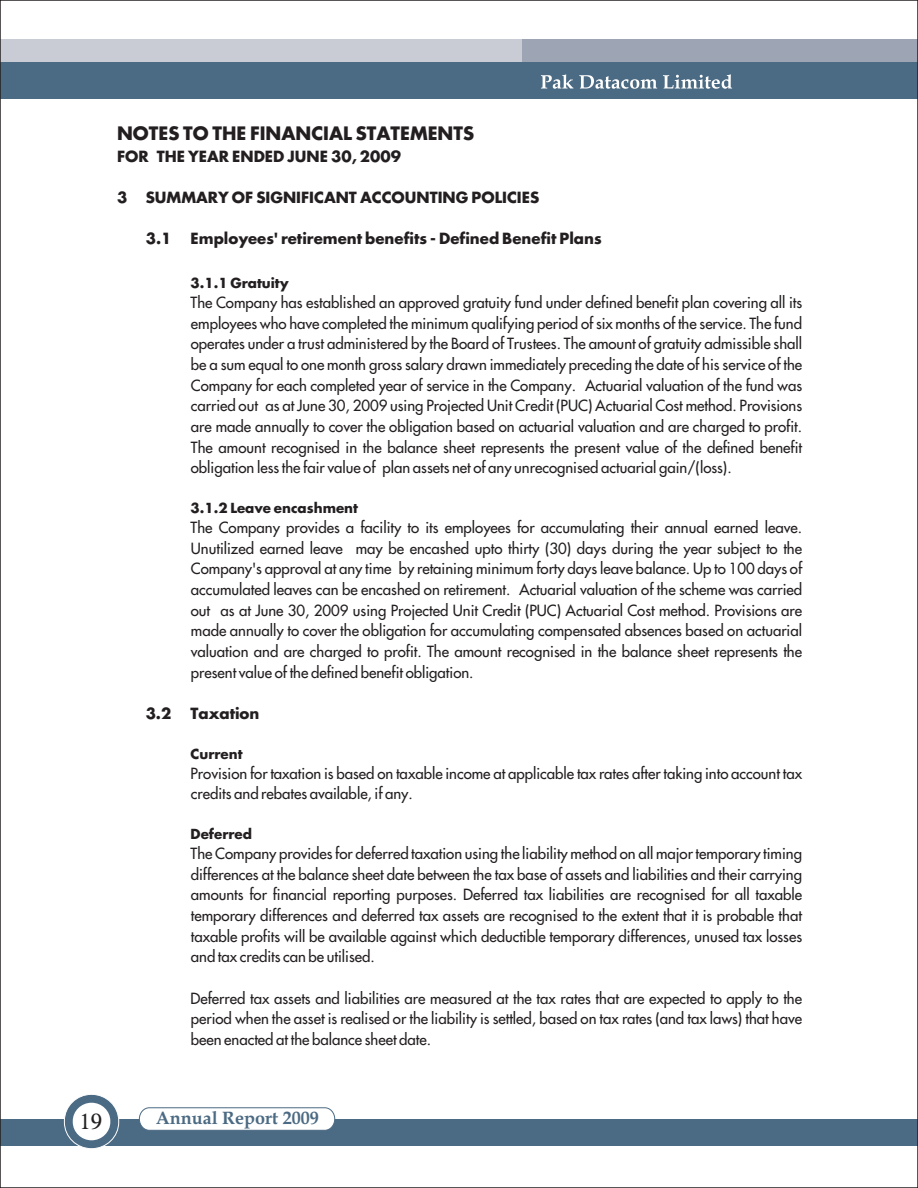
<style>
.page{position:relative;width:918px;height:1188px;background:#fff}
.page>*{position:absolute;margin:0;border:0;box-sizing:border-box;transform-origin:0 0}
.t1{font:22.5px "CG Times";color:#231f20}
.t2{font:700 18px "Futura FC";color:#231f20}
.t3{font:700 18px "Book Antiqua";color:#4b6a83}
.t4{font:15px/20.7px "Futura FC";color:#231f20;text-align:justify}
.t5{font:700 15px "Futura FC";color:#231f20}
.t6{font:700 13.5px "Futura FC";color:#231f20}
</style>
<div class="page">
<div style="left:0;top:39px;width:875px;height:59px;background:#c9ccd4"></div>
<div style="left:522px;top:39px;width:396px;height:59px;background:#9da4b4"></div>
<div style="left:0;top:62px;width:918px;height:36px;background:#4b6a83"></div>
<svg style="left:541px;top:74px;width:191px;height:15px"></svg>
<div style="left:0;top:1119px;width:918px;height:27px;background:#4b6a83"></div>
<svg style="left:139px;top:1107px;width:196px;height:23px"></svg>
<svg style="left:64px;top:1094px;width:55px;height:55px"></svg>
<div style="left:73px;top:1103px;width:37px;height:37px;background:#fff;border-radius:19px"></div>
<p class="t2" style="left:117px;top:125px;width:359px">NOTES TO THE FINANCIAL STATEMENTS</p>
<p class="t5" style="left:117px;top:149px;width:286px">FOR THE YEAR ENDED JUNE 30, 2009</p>
<p class="t5" style="left:117px;top:190px;width:424px">3 SUMMARY OF SIGNIFICANT ACCOUNTING POLICIES</p>
<p class="t5" style="left:146px;top:231px;width:27px">3.1</p>
<p class="t5" style="left:191px;top:231px;width:413px">Employees' retirement benefits - Defined Benefit Plans</p>
<p class="t6" style="left:191px;top:276px;width:100px">3.1.1 Gratuity</p>
<p class="t4" style="left:191px;top:293px;width:613px">The Company has established an approved gratuity fund under defined benefit plan covering all its employees who have completed the minimum qualifying period of six months of the service. The fund operates under a trust administered by the Board of Trustees. The amount of gratuity admissible shall be a sum equal to one month gross salary drawn immediately preceding the date of his service of the Company for each completed year of service in the Company. Actuarial valuation of the fund was carried out as at June 30, 2009 using Projected Unit Credit (PUC) Actuarial Cost method. Provisions are made annually to cover the obligation based on actuarial valuation and are charged to profit.<br>The amount recognised in the balance sheet represents the present value of the defined benefit obligation less the fair value of plan assets net of any unrecognised actuarial gain/(loss).</p>
<p class="t6" style="left:191px;top:501px;width:169px">3.1.2 Leave encashment</p>
<p class="t4" style="left:191px;top:518px;width:613px">The Company provides a facility to its employees for accumulating their annual earned leave.<br>Unutilized earned leave may be encashed upto thirty (30) days during the year subject to the Company's approval at any time by retaining minimum forty days leave balance. Up to 100 days of accumulated leaves can be encashed on retirement. Actuarial valuation of the scheme was carried out as at June 30, 2009 using Projected Unit Credit (PUC) Actuarial Cost method. Provisions are made annually to cover the obligation for accumulating compensated absences based on actuarial valuation and are charged to profit. The amount recognised in the balance sheet represents the present value of the defined benefit obligation.</p>
<p class="t5" style="left:146px;top:706px;width:27px">3.2</p>
<p class="t5" style="left:191px;top:706px;width:70px">Taxation</p>
<p class="t6" style="left:191px;top:747px;width:54px">Current</p>
<p class="t4" style="left:191px;top:764px;width:613px">Provision for taxation is based on taxable income at applicable tax rates after taking into account tax credits and rebates available, if any.</p>
<p class="t6" style="left:191px;top:827px;width:63px">Deferred</p>
<p class="t4" style="left:191px;top:844px;width:613px">The Company provides for deferred taxation using the liability method on all major temporary timing differences at the balance sheet date between the tax base of assets and liabilities and their carrying amounts for financial reporting purposes. Deferred tax liabilities are recognised for all taxable temporary differences and deferred tax assets are recognised to the extent that it is probable that taxable profits will be available against which deductible temporary differences, unused tax losses and tax credits can be utilised.</p>
<p class="t4" style="left:191px;top:989px;width:613px">Deferred tax assets and liabilities are measured at the tax rates that are expected to apply to the period when the asset is realised or the liability is settled, based on tax rates (and tax laws) that have been enacted at the balance sheet date.</p>
<p class="t1" style="left:79px;top:1114px;width:24px">19</p>
<p class="t3" style="left:156px;top:1111px;width:164px">Annual Report 2009</p>
</div>
